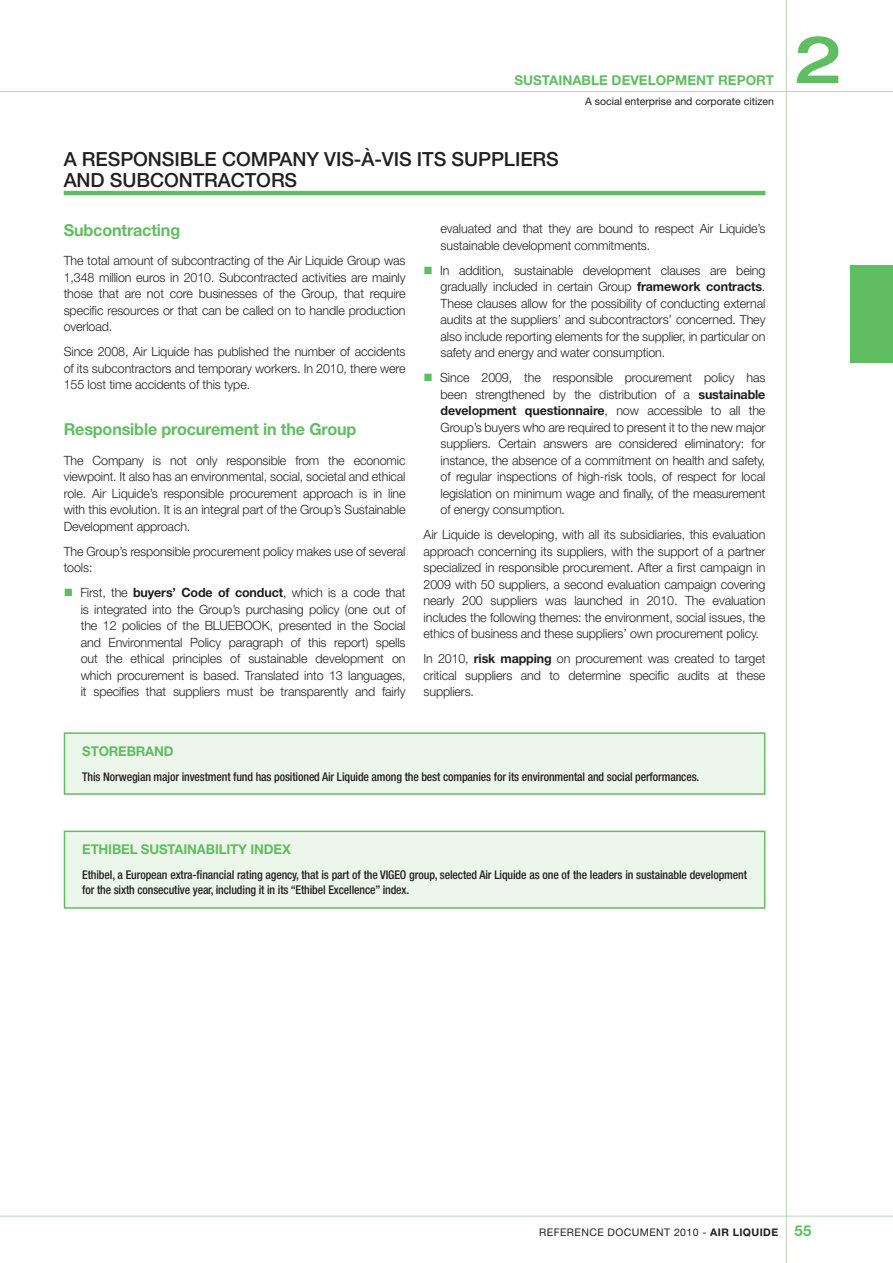
<style>
.page{position:relative;width:893px;height:1263px;background:#fff}
.page>*{position:absolute;margin:0;border:0;box-sizing:border-box;transform-origin:0 0}
.t1{font:500 expanded 66px "Helvetica Neue LT Std";color:#61bd62}
.t2{font:500 19.5px/21px "Helvetica Neue LT Std";letter-spacing:-.005em;color:#231f20}
.t3{font:700 16.5px "Helvetica Neue LT Std";letter-spacing:-.01em;color:#61bd62}
.t4{font:700 13.5px "Helvetica Neue LT Std";letter-spacing:-.01em;color:#61bd62}
.t5{font:300 12.75px/16.5px "Helvetica Neue LT Std";letter-spacing:-.01em;color:#231f20;text-align:justify}
.t6{font:500 condensed 12px/15.8px "Helvetica Neue LT Std";letter-spacing:-.01em;color:#231f20}
.t7{font:10.5px "Helvetica Neue LT Std";color:#231f20}
.t8{font:10.5px "Helvetica Neue LT Std";letter-spacing:.04em;color:#231f20}
.s1{font-weight:700}
.s2{font-weight:700;font-size:15px;color:#61bd62}
</style>
<div class="page">
<hr style="left:0;top:91px;width:893px;height:1px;background:#b1daac">
<hr style="left:0;top:1216px;width:893px;height:1px;background:#b1daac">
<hr style="left:786px;top:0;width:1px;height:1263px;background:#b1daac">
<div style="left:850px;top:265px;width:43px;height:98px;background:#61bd62"></div>
<hr style="left:64px;top:191px;width:701px;height:4px;background:#61bd62">
<div style="left:64px;top:733px;width:701px;height:61px;background:#edf6eb"></div>
<div style="left:64px;top:732px;width:701px;height:63px;border:2px solid #61bd62"></div>
<div style="left:64px;top:831px;width:701px;height:77px;background:#edf6eb"></div>
<div style="left:64px;top:831px;width:701px;height:78px;border:2px solid #61bd62"></div>
<p class="t4" style="left:514px;top:75px;width:261px">SUSTAINABLE DEVELOPMENT REPORT</p>
<p class="t7" style="left:585px;top:98px;width:190px">A social enterprise and corporate citizen</p>
<h2 class="t2" style="left:64px;top:151px;width:496px">A RESPONSIBLE COMPANY VIS-À-VIS ITS SUPPLIERS<br>AND SUBCONTRACTORS</h2>
<p class="t3" style="left:64px;top:224px;width:118px">Subcontracting</p>
<p class="t5" style="left:64px;top:254px;width:343px">The total amount of subcontracting of the Air Liquide Group was 1,348 million euros in 2010. Subcontracted activities are mainly those that are not core businesses of the Group, that require specific resources or that can be called on to handle production overload.</p>
<p class="t5" style="left:64px;top:345px;width:343px">Since 2008, Air Liquide has published the number of accidents of its subcontractors and temporary workers. In 2010, there were 155 lost time accidents of this type.</p>
<p class="t3" style="left:64px;top:423px;width:294px">Responsible procurement in the Group</p>
<p class="t5" style="left:64px;top:453px;width:343px">The Company is not only responsible from the economic viewpoint. It also has an environmental, social, societal and ethical role. Air Liquide’s responsible procurement approach is in line with this evolution. It is an integral part of the Group’s Sustainable Development approach.</p>
<p class="t5" style="left:64px;top:544px;width:343px">The Group’s responsible procurement policy makes use of several tools:</p>
<p class="t5" style="left:80px;top:586px;width:327px">First, the <span class="s1">buyers’ Code of conduct</span>, which is a code that is integrated into the Group’s purchasing policy (one out of the 12 policies of the BLUEBOOK, presented in the Social and Environmental Policy paragraph of this report) spells out the ethical principles of sustainable development on which procurement is based. Translated into 13 languages, it specifies that suppliers must be transparently and fairly</p>
<p class="t5" style="left:441px;top:222px;width:326px">evaluated and that they are bound to respect Air Liquide’s sustainable development commitments.</p>
<p class="t5" style="left:440px;top:263px;width:327px">In addition, sustainable development clauses are being gradually included in certain Group <span class="s1">framework contracts</span>.<br>These clauses allow for the possibility of conducting external audits at the suppliers’ and subcontractors’ concerned. They also include reporting elements for the supplier, in particular on safety and energy and water consumption.</p>
<p class="t5" style="left:440px;top:371px;width:327px">Since 2009, the responsible procurement policy has been strengthened by the distribution of a <span class="s1">sustainable development questionnaire</span>, now accessible to all the Group’s buyers who are required to present it to the new major suppliers. Certain answers are considered eliminatory: for instance, the absence of a commitment on health and safety, of regular inspections of high-risk tools, of respect for local legislation on minimum wage and finally, of the measurement of energy consumption.</p>
<p class="t5" style="left:424px;top:528px;width:343px">Air Liquide is developing, with all its subsidiaries, this evaluation approach concerning its suppliers, with the support of a partner specialized in responsible procurement. After a first campaign in 2009 with 50 suppliers, a second evaluation campaign covering nearly 200 suppliers was launched in 2010. The evaluation includes the following themes: the environment, social issues, the ethics of business and these suppliers’ own procurement policy.</p>
<p class="t5" style="left:424px;top:652px;width:343px">In 2010, <span class="s1">risk mapping</span> on procurement was created to target critical suppliers and to determine specific audits at these suppliers.</p>
<p class="t4" style="left:82px;top:747px;width:93px">STOREBRAND</p>
<p class="t6" style="left:82px;top:770px;width:619px">This Norwegian major investment fund has positioned Air Liquide among the best companies for its environmental and social performances.</p>
<h1 class="t1" style="left:794px;top:36px;width:50px">2</h1>
<p class="t4" style="left:82px;top:845px;width:210px">ETHIBEL SUSTAINABILITY INDEX</p>
<p class="t6" style="left:82px;top:868px;width:666px">Ethibel, a European extra-financial rating agency, that is part of the VIGEO group, selected Air Liquide as one of the leaders in sustainable development for the sixth consecutive year, including it in its “Ethibel Excellence” index.</p>
<p class="t8" style="left:539px;top:1228px;width:274px">REFERENCE DOCUMENT 2010 - <span class="s1">AIR LIQUIDE</span> <span class="s2">55</span></p>
</div>
